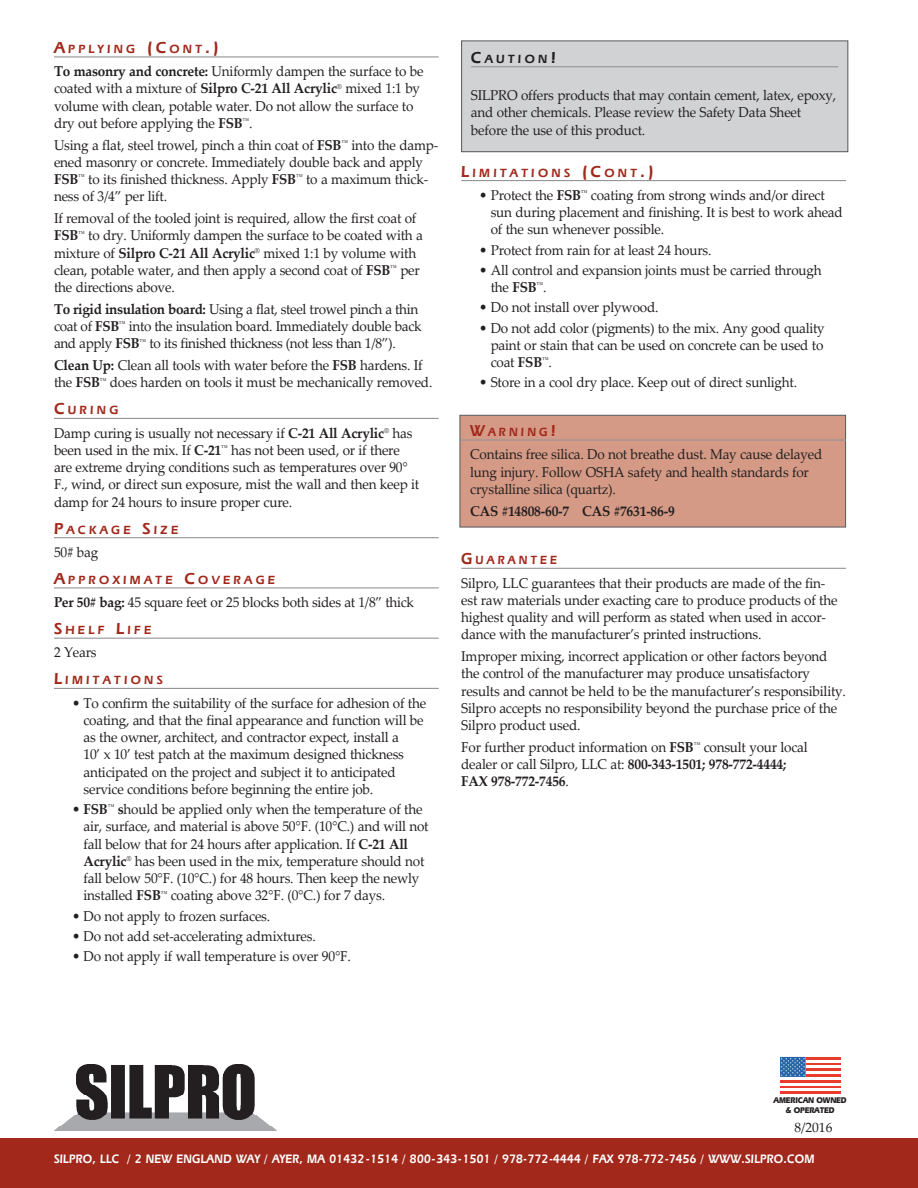
<style>
.page{position:relative;width:918px;height:1188px;background:#fff}
.page>*{position:absolute;margin:0;border:0;box-sizing:border-box;transform-origin:0 0}
._01_Body{font:14.25px/17.2px "Palatino Linotype";letter-spacing:-.015em;color:#231f20;scale:.95 1}
._04A_Bullets{font:14.25px/17.2px "Palatino Linotype";letter-spacing:-.015em;color:#231f20;scale:.95 1}
._04_Bullet_Last{font:14.25px "Palatino Linotype";letter-spacing:-.015em;color:#231f20;scale:.95 1}
._01_Body-2{font:700 14.25px "Palatino Linotype";letter-spacing:-.015em;color:#231f20;scale:.95 1}
.t1{font:13.5px "Palatino Linotype";color:#231f20}
.t2{font:600 12.75px "Eras IT Cby BT";letter-spacing:.025em;color:#fff;scale:.9 1}
._02_Body_sub_w_rule{font:600 12.3px "Eras IT Cby BT";letter-spacing:.265em;color:#a1281b}
._02_Body_sub_w_rule-2{font:600 12.3px "Eras IT Cby BT";letter-spacing:.265em;color:#a1281b;scale:.95 1}
._02_Body_sub_w_rule-3{font:600 12.3px "Eras IT Cby BT";color:#231f20}
.t3{font:700 8.55px/10.4px "Eras IT Cby BT";letter-spacing:-.025em;color:#231f20;text-align:center;scale:.9 1}
.s1{font-size:16.5px}
.s2{font-weight:700}
</style>
<div class="page">
<div style="left:460px;top:415px;width:386px;height:112px;background:#d49a86;border:1px solid #57585a"></div>
<hr style="left:54px;top:56px;width:385px;height:1px;background:#939598">
<hr style="left:54px;top:418px;width:385px;height:1px;background:#939598">
<hr style="left:54px;top:537px;width:385px;height:1px;background:#939598">
<hr style="left:54px;top:587px;width:385px;height:1px;background:#939598">
<hr style="left:54px;top:638px;width:385px;height:1px;background:#939598">
<hr style="left:54px;top:688px;width:385px;height:1px;background:#939598">
<hr style="left:461px;top:180px;width:385px;height:1px;background:#939598">
<hr style="left:461px;top:440px;width:385px;height:1px;background:#939598">
<hr style="left:461px;top:568px;width:385px;height:1px;background:#939598">
<img style="left:55px;top:1065px;width:221px;height:65px">
<div style="left:0;top:1139px;width:918px;height:49px;background:#a1281b"></div>
<div style="left:462px;top:41px;width:386px;height:111px;background:#d1d2d4"></div>
<hr style="left:471px;top:66px;width:367px;height:1px;background:#939598">
<div style="left:461px;top:40px;width:387px;height:112px;border:1px solid #57585a"></div>
<div style="left:780px;top:1057px;width:60px;height:37px;background:#ea3c2d"></div>
<hr style="left:780px;top:1077px;width:60px;height:3px;background:#fff">
<hr style="left:806px;top:1071px;width:34px;height:3px;background:#fff">
<hr style="left:806px;top:1066px;width:34px;height:2px;background:#fff">
<hr style="left:806px;top:1060px;width:34px;height:3px;background:#fff">
<hr style="left:780px;top:1083px;width:60px;height:3px;background:#fff">
<hr style="left:780px;top:1088px;width:60px;height:3px;background:#fff">
<svg style="left:780px;top:1057px;width:26px;height:20px"></svg>
<p class="_02_Body_sub_w_rule" style="left:54px;top:41px;width:166px"><span class="s1">A</span>PP LYING <span class="s1">(C</span>ONT<span class="s1">.)</span></p>
<p class="_01_Body" style="left:54px;top:62px;width:391px"><span class="s2">To masonry and concrete:</span> Uniformly dampen the surface to be coated with a mixture of <span class="s2">Silpro C-21 All Acrylic</span><sup>®</sup> mixed 1:1 by volume with clean, potable water. Do not allow the surface to dry out before applying the <span class="s2">FSB</span><sup>™</sup>.</p>
<p class="_01_Body" style="left:54px;top:136px;width:406px">Using a flat, steel trowel, pinch a thin coat of <span class="s2">FSB</span><sup>™</sup> into the damp&shy;ened masonry or concrete. Immediately double back and apply <span class="s2">FSB</span><sup>™</sup> to its finished thickness. Apply <span class="s2">FSB</span><sup>™</sup> to a maximum thick&shy;ness of 3/4” per lift.</p>
<p class="_01_Body" style="left:54px;top:209px;width:390px">If removal of the tooled joint is required, allow the first coat of <span class="s2">FSB</span><sup>™</sup> to dry. Uniformly dampen the surface to be coated with a mixture of <span class="s2">Silpro C-21 All Acrylic</span><sup>®</sup> mixed 1:1 by volume with clean, potable water, and then apply a second coat of <span class="s2">FSB</span><sup>™</sup> per the directions above.</p>
<p class="_01_Body" style="left:54px;top:300px;width:388px"><span class="s2">To rigid insulation board:</span> Using a flat, steel trowel pinch a thin coat of <span class="s2">FSB</span><sup>™</sup> into the insulation board. Immediately double back and apply <span class="s2">FSB</span><sup>™</sup> to its finished thickness (not less than 1/8”).</p>
<p class="_01_Body" style="left:54px;top:356px;width:400px"><span class="s2">Clean Up:</span> Clean all tools with water before the <span class="s2">FSB</span> hardens. If the <span class="s2">FSB</span><sup>™</sup> does harden on tools it must be mechanically removed.</p>
<p class="_02_Body_sub_w_rule" style="left:54px;top:403px;width:66px"><span class="s1">C</span>URING</p>
<p class="_01_Body" style="left:54px;top:424px;width:386px">Damp curing is usually not necessary if <span class="s2">C-21 All Acrylic</span><sup>®</sup> has been used in the mix. If <span class="s2">C-21</span><sup>™</sup> has not been used, or if there are extreme drying conditions such as temperatures over 90° F., wind, or direct sun exposure, mist the wall and then keep it damp for 24 hours to insure proper cure.</p>
<p class="_02_Body_sub_w_rule" style="left:54px;top:522px;width:126px"><span class="s1">P</span>ACKAGE <span class="s1">S</span>IZE</p>
<p class="_01_Body" style="left:54px;top:543px;width:48px">50# bag</p>
<p class="_02_Body_sub_w_rule" style="left:54px;top:572px;width:223px"><span class="s1">A</span>PP ROXIMA TE <span class="s1">C</span>OVERAGE</p>
<p class="_01_Body" style="left:54px;top:593px;width:381px"><span class="s2">Per 50# bag:</span> 45 square feet or 25 blocks both sides at 1/8” thick</p>
<p class="_02_Body_sub_w_rule" style="left:54px;top:622px;width:99px"><span class="s1">S</span>HELF <span class="s1">L</span>IFE</p>
<p class="_01_Body" style="left:54px;top:643px;width:46px">2 Years</p>
<p class="_02_Body_sub_w_rule" style="left:54px;top:673px;width:110px"><span class="s1">L</span>IMITATIONS</p>
<p class="_04A_Bullets" style="left:84px;top:694px;width:362px;text-indent:-12px">• To confirm the suitability of the surface for adhesion of the coating, and that the final appearance and function will be as the owner, architect, and contractor expect, install a<br>10’ x 10’ test patch at the maximum designed thickness anticipated on the project and subject it to anticipated service conditions before beginning the entire job.</p>
<p class="_04A_Bullets" style="left:84px;top:800px;width:365px;text-indent:-12px">• <span class="s2">FSB</span><sup>™</sup> <span class="s2">s</span>hould be applied only when the temperature of the air, surface, and material is above 50°F. (10°C.) and will not fall below that for 24 hours after application. If <span class="s2">C-21 All Acrylic</span><sup>®</sup> has been used in the mix, temperature should not fall below 50°F. (10°C.) for 48 hours. Then keep the newly installed <span class="s2">FSB</span><sup>™</sup> coating above 32°F. (0°C.) for 7 days.</p>
<p class="_04A_Bullets" style="left:72px;top:907px;width:210px">• Do not apply to frozen surfaces.</p>
<p class="_04A_Bullets" style="left:72px;top:927px;width:258px">• Do not add set-accelerating admixtures.</p>
<p class="_04A_Bullets" style="left:72px;top:947px;width:295px">• Do not apply if wall temperature is over 90°F.</p>
<p class="_02_Body_sub_w_rule-3" style="left:471px;top:51px;width:86px"><span class="s1">C</span>AU TION<span class="s1">!</span></p>
<p class="_01_Body" style="left:471px;top:86px;width:386px">SILPRO offers products that may contain cement, latex, epoxy, and other chemicals. Please review the Safety Data Sheet before the use of this product.</p>
<p class="_02_Body_sub_w_rule" style="left:461px;top:165px;width:194px"><span class="s1">L</span>IMITATIONS <span class="s1">(C</span>ONT<span class="s1">.)</span></p>
<p class="_04A_Bullets" style="left:491px;top:186px;width:372px;text-indent:-12px">• Protect the <span class="s2">FSB</span><sup>™</sup> coating from strong winds and/or direct sun during placement and finishing. It is best to work ahead of the sun whenever possible.</p>
<p class="_04A_Bullets" style="left:479px;top:240px;width:246px">• Protect from rain for at least 24 hours.</p>
<p class="_04A_Bullets" style="left:491px;top:261px;width:350px;text-indent:-12px">• All control and expansion joints must be carried through the <span class="s2">FSB</span><sup>™</sup>.</p>
<p class="_04A_Bullets" style="left:479px;top:298px;width:190px">• Do not install over plywood.</p>
<p class="_04A_Bullets" style="left:491px;top:318px;width:353px;text-align:justify;text-indent:-11px">• Do not add color (pigments) to the mix. Any good quality paint or stain that can be used on concrete can be used to coat <span class="s2">FSB</span><sup>™</sup>.</p>
<p class="_04_Bullet_Last" style="left:479px;top:372px;width:336px">• Store in a cool dry place. Keep out of direct sunlight.</p>
<p class="_02_Body_sub_w_rule-2" style="left:470px;top:424px;width:92px"><span class="s1">W</span>ARNING<span class="s1">!</span></p>
<p class="_01_Body" style="left:470px;top:445px;width:372px">Contains free silica. Do not breathe dust. May cause delayed lung injury. Follow OSHA safety and health standards for crystalline silica (quartz).</p>
<p class="_01_Body-2" style="left:470px;top:501px;width:217px">CAS #14808-60-7 CAS #7631-86-9</p>
<p class="_02_Body_sub_w_rule-2" style="left:461px;top:553px;width:102px"><span class="s1">G</span>UA RANTEE</p>
<p class="_01_Body" style="left:461px;top:573px;width:398px">Silpro, LLC guarantees that their products are made of the fin&shy;est raw materials under exacting care to produce products of the highest quality and will perform as stated when used in accor&shy;dance with the manufacturer’s printed instructions.</p>
<p class="_01_Body" style="left:461px;top:647px;width:407px">Improper mixing, incorrect application or other factors beyond the control of the manufacturer may produce unsatisfactory results and cannot be held to be the manufacturer’s responsibility.<br>Silpro accepts no responsibility beyond the purchase price of the Silpro product used.</p>
<p class="_01_Body" style="left:461px;top:738px;width:366px">For further product information on <span class="s2">FSB</span><sup>™</sup> consult your local dealer or call Silpro, LLC at: <span class="s2">800-343-1501; 978-772-4444;<br>FAX 978-772-7456</span>.</p>
<p class="t3" style="left:774px;top:1095px;width:83px">AMERICAN OWNED &amp; OPERATED</p>
<p class="t1" style="left:794px;top:1118px;width:40px">8/2016</p>
<p class="t2" style="left:54px;top:1151px;width:847px">SILPRO, LLC / 2 NEW ENGLAND WAY / AYER, MA 01432-1514 / 800-343-1501 / 978-772-4444 / FAX 978-772-7456 / WWW.SILPRO.COM</p>
</div>
